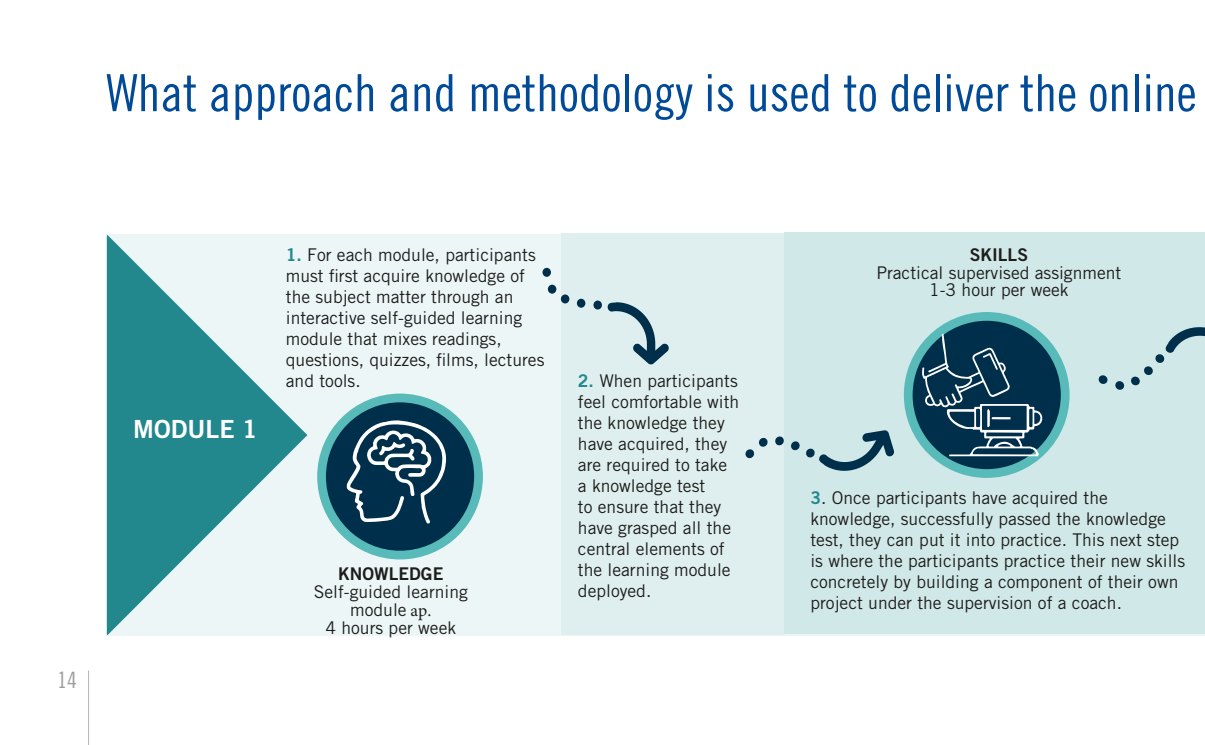
<style>
.page{position:relative;width:1205px;height:745px;background:#fff}
.page>*{position:absolute;margin:0;border:0;box-sizing:border-box;transform-origin:0 0}
.t1{font:51.25px "Trade Gothic Cond Eighteen";color:#004a97}
.t2{font:25px "Trade Gothic Bold Two";color:#fff}
.t3{font:22.5px "Trade Gothic Cond Eighteen";color:#9d9d9d}
.t4{font:17.5px/21px "Trade Gothic";color:#1d1d1b}
.t5{font:17.5px "Trade Gothic Bold Two";color:#1d1d1b}
.s1{font-family:"Trade Gothic Bold Two";color:#22888d}
.s2{font-family:"Minion Pro"}
</style>
<div class="page">
<hr style="left:88px;top:670px;width:1px;height:74px;background:#b2b2b2">
<div style="left:106px;top:234px;width:1099px;height:401px;background:#ecf6f6"></div>
<div style="left:561px;top:233px;width:223px;height:401px;background:#dfefef"></div>
<div style="left:784px;top:232px;width:421px;height:401px;background:#d0e8e8"></div>
<svg style="left:107px;top:235px;width:200px;height:399px"></svg>
<svg style="left:322px;top:397px;width:156px;height:157px;background:#0d445c"></svg>
<div style="left:317px;top:393px;width:166px;height:166px;border:9px solid #58bab9;border-radius:50%"></div>
<svg style="left:346px;top:418px;width:100px;height:105px;background:#375c71"></svg>
<svg style="left:908px;top:316px;width:157px;height:157px;background:#165166"></svg>
<div style="left:904px;top:312px;width:165px;height:165px;border:9px solid #58bab9;border-radius:50%"></div>
<svg style="left:922px;top:333px;width:123px;height:123px;background:#265067"></svg>
<svg style="left:542px;top:268px;width:127px;height:96px"></svg>
<svg style="left:745px;top:430px;width:149px;height:40px"></svg>
<svg style="left:1098px;top:327px;width:107px;height:63px"></svg>
<h1 class="t1" style="left:106px;top:62px;width:1092px">What approach and methodology is used to deliver the online</h1>
<p class="t3" style="left:57px;top:666px;width:21px">14</p>
<h2 class="t2" style="left:133px;top:413px;width:126px">MODULE 1</h2>
<p class="t4" style="left:286px;top:244px;width:260px"><span class="s1">1.</span> For each module, participants must first acquire knowledge of the subject matter through an interactive self-guided learning module that mixes readings, questions, quizzes, films, lectures and tools.</p>
<p class="t5" style="left:338px;top:562px;width:107px">KNOWLEDGE</p>
<p class="t4" style="left:314px;top:581px;width:156px;line-height:18.1px;text-align:center">Self-guided learning module <span class="s2">ap.<br></span>4 hours per week</p>
<p class="t4" style="left:578px;top:369px;width:163px"><span class="s1">2.</span> When participants feel comfortable with the knowledge they have acquired, they are required to take a knowledge test<br>to ensure that they have grasped all the central elements of the learning module deployed.</p>
<p class="t5" style="left:969px;top:244px;width:60px">SKILLS</p>
<p class="t4" style="left:876px;top:263px;width:246px;line-height:17.5px;text-align:center">Practical supervised assignment<br>1-3 hour per week</p>
<p class="t4" style="left:810px;top:486px;width:376px"><span class="s1">3</span>. Once participants have acquired the knowledge, successfully passed the knowledge test, they can put it into practice. This next step is where the participants practice their new skills concretely by building a component of their own project under the supervision of a coach.</p>
</div>
